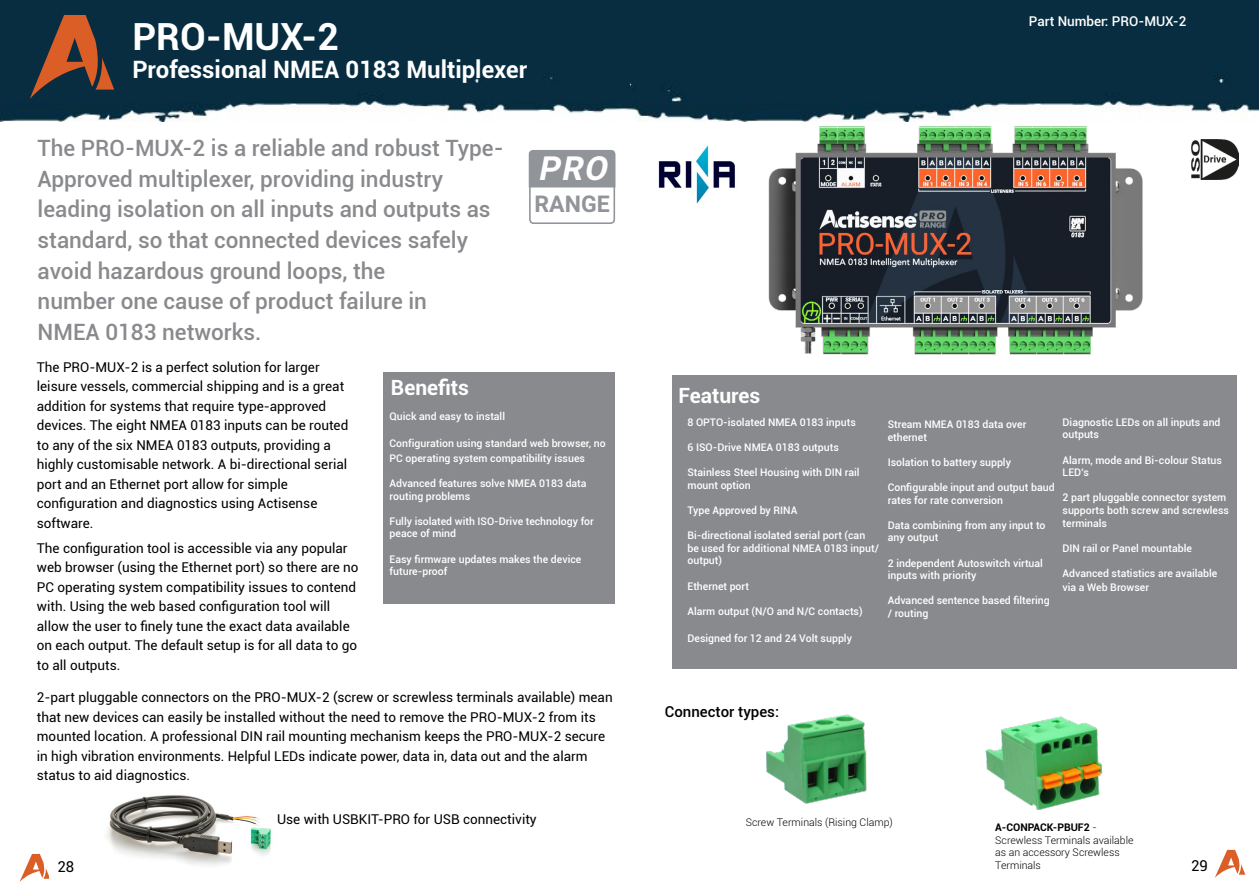
<style>
.page{position:relative;width:1259px;height:893px;background:#fff}
.page>*{position:absolute;margin:0;border:0;box-sizing:border-box;transform-origin:0 0}
.t1{font:700 37.35px "Roboto";color:#fff}
.t2{font:italic 700 33.15px "Roboto";color:#fff}
.t3{font:700 24px "Roboto";color:#fff}
.t4{font:700 23.1px "Roboto";color:#919498}
.t5{font:500 22.5px/30.6px "Roboto";color:#898a8d}
.t6{font:700 21px "Roboto";color:#fff}
.t7{font:500 15px "Roboto";color:#000}
.t8{font:15px "Roboto";color:#000}
.t9{font:13.5px/19.5px "Roboto";color:#000}
.t10{font:500 13.5px "Roboto";color:#fff}
.t11{font:500 10.5px/12.6px "Roboto";color:#fff}
.t12{font:300 10.5px/12.6px "Roboto";color:#000}
.s1{font-weight:700}
</style>
<div class="page">
<svg style="left:1215px;top:850px;width:30px;height:28px"></svg>
<svg style="left:20px;top:854px;width:28px;height:28px"></svg>
<img style="left:0;top:0;width:1259px;height:122px">
<img style="left:744px;top:116px;width:413px;height:239px">
<div style="left:383px;top:373px;width:232px;height:231px;background:#898a8d"></div>
<div style="left:529px;top:150px;width:86px;height:74px;border:2px solid #919498;border-radius:4px"></div>
<div style="left:529px;top:150px;width:86px;height:37px;background:#919498"></div>
<div style="left:672px;top:375px;width:564px;height:294px;background:#898a8d"></div>
<img style="left:106px;top:795px;width:165px;height:71px">
<svg style="left:30px;top:15px;width:84px;height:84px;background:#5a4036"></svg>
<img style="left:1191px;top:139px;width:47px;height:40px">
<img style="left:985px;top:716px;width:118px;height:94px">
<img style="left:766px;top:714px;width:101px;height:90px">
<img style="left:658px;top:145px;width:77px;height:59px">
<h1 class="t1" style="left:132px;top:10px;width:208px">PRO-MUX-2</h1>
<h3 class="t3" style="left:132px;top:53px;width:396px">Professional NMEA 0183 Multiplexer</h3>
<p class="t5" style="left:38px;top:132px;width:467px">The PRO-MUX-2 is a reliable and robust Type-Approved multiplexer, providing industry leading isolation on all inputs and outputs as standard, so that connected devices safely avoid hazardous ground loops, the<br>number one cause of product failure in<br>NMEA 0183 networks.</p>
<p class="t9" style="left:37px;top:356px;width:313px">The PRO-MUX-2 is a perfect solution for larger leisure vessels, commercial shipping and is a great addition for systems that require type-approved devices. The eight NMEA 0183 inputs can be routed to any of the six NMEA 0183 outputs, providing a highly customisable network. A bi-directional serial port and an Ethernet port allow for simple configuration and diagnostics using Actisense software.</p>
<p class="t9" style="left:37px;top:538px;width:323px">The configuration tool is accessible via any popular web browser (using the Ethernet port) so there are no PC operating system compatibility issues to contend with. Using the web based configuration tool will allow the user to finely tune the exact data available on each output. The default setup is for all data to go to all outputs.</p>
<p class="t9" style="left:37px;top:687px;width:577px">2-part pluggable connectors on the PRO-MUX-2 (screw or screwless terminals available) mean that new devices can easily be installed without the need to remove the PRO-MUX-2 from its mounted location. A professional DIN rail mounting mechanism keeps the PRO-MUX-2 secure in high vibration environments. Helpful LEDs indicate power, data in, data out and the alarm status to aid diagnostics.</p>
<h2 class="t2" style="left:538px;top:145px;width:79px">PRO</h2>
<h3 class="t4" style="left:534px;top:188px;width:77px">RANGE</h3>
<h3 class="t6" style="left:391px;top:373px;width:80px">Benefits</h3>
<p class="t11" style="left:390px;top:410px;width:117px">Quick and easy to install</p>
<p class="t11" style="left:390px;top:436px;width:217px;line-height:14.4px">Configuration using standard web browser, no<br>PC operating system compatibility issues</p>
<p class="t11" style="left:390px;top:476px;width:198px">Advanced features solve NMEA 0183 data routing problems</p>
<p class="t11" style="left:390px;top:514px;width:206px">Fully isolated with ISO-Drive technology for peace of mind</p>
<p class="t11" style="left:390px;top:552px;width:193px">Easy firmware updates makes the device future-proof</p>
<p class="t10" style="left:1029px;top:12px;width:159px">Part Number: PRO-MUX-2</p>
<h3 class="t6" style="left:678px;top:380px;width:83px">Features</h3>
<p class="t11" style="left:687px;top:415px;width:170px">8 OPTO-isolated NMEA 0183 inputs</p>
<p class="t11" style="left:687px;top:440px;width:153px">6 ISO-Drive NMEA 0183 outputs</p>
<p class="t11" style="left:687px;top:466px;width:174px">Stainless Steel Housing with DIN rail mount option</p>
<p class="t11" style="left:687px;top:503px;width:111px">Type Approved by RINA</p>
<p class="t11" style="left:687px;top:529px;width:193px">Bi-directional isolated serial port (can be used for additional NMEA 0183 input/ output)</p>
<p class="t11" style="left:687px;top:579px;width:63px">Ethernet port</p>
<p class="t11" style="left:687px;top:604px;width:177px">Alarm output (N/O and N/C contacts)</p>
<p class="t11" style="left:687px;top:631px;width:166px">Designed for 12 and 24 Volt supply</p>
<p class="t11" style="left:887px;top:417px;width:140px">Stream NMEA 0183 data over ethernet</p>
<p class="t11" style="left:887px;top:455px;width:125px">Isolation to battery supply</p>
<p class="t11" style="left:887px;top:480px;width:168px">Configurable input and output baud rates for rate conversion</p>
<p class="t11" style="left:887px;top:518px;width:159px">Data combining from any input to any output</p>
<p class="t11" style="left:887px;top:556px;width:157px">2 independent Autoswitch virtual inputs with priority</p>
<p class="t11" style="left:887px;top:594px;width:163px">Advanced sentence based filtering / routing</p>
<p class="t11" style="left:1062px;top:415px;width:159px">Diagnostic LEDs on all inputs and outputs</p>
<p class="t11" style="left:1062px;top:453px;width:161px">Alarm, mode and Bi-colour Status<br>LED’s</p>
<p class="t11" style="left:1062px;top:491px;width:168px">2 part pluggable connector system supports both screw and screwless terminals</p>
<p class="t11" style="left:1062px;top:541px;width:131px">DIN rail or Panel mountable</p>
<p class="t11" style="left:1062px;top:566px;width:156px;line-height:14.4px">Advanced statistics are available via a Web Browser</p>
<p class="t7" style="left:665px;top:701px;width:116px">Connector types:</p>
<p class="t9" style="left:277px;top:809px;width:261px">Use with USBKIT-PRO for USB connectivity</p>
<p class="t12" style="left:745px;top:816px;width:149px">Screw Terminals (Rising Clamp)</p>
<p class="t12" style="left:995px;top:821px;width:140px"><span class="s1">A-CONPACK-PBUF2</span> -<br>Screwless Terminals available as an accessory Screwless<br>Terminals</p>
<p class="t8" style="left:57px;top:857px;width:18px">28</p>
<p class="t8" style="left:1191px;top:855px;width:18px">29</p>
</div>
